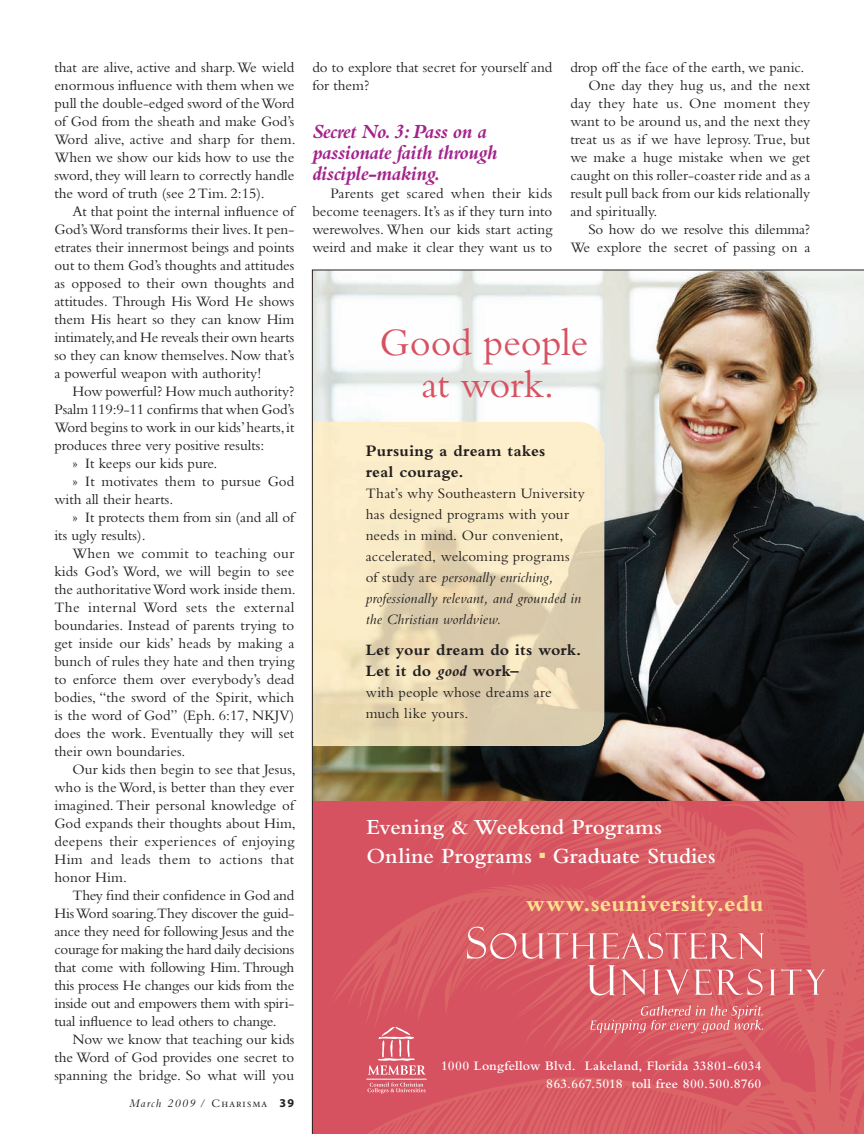
<style>
.page{position:relative;width:864px;height:1134px;background:#fff}
.page>*{position:absolute;margin:0;border:0;box-sizing:border-box;transform-origin:0 0}
.t1{font:40.5px/42px "Bembo";letter-spacing:-.005em;color:#d75261;text-align:center}
.t2{font:700 24.15px "Bembo";letter-spacing:.005em;color:#ffe090}
.t3{font:600 22.5px/28.5px "Bembo";color:#fff}
.t4{font:italic 700 21px/21px "Bembo Std";letter-spacing:-.025em;color:#a3238b}
.t5{font:700 16.5px/21px "Bembo";letter-spacing:.01em;color:#231f20}
.t6{font:15px/18px "Bembo Std";color:#231f20}
.t7{font:15px/21px "Bembo";letter-spacing:.01em;color:#231f20}
.t8{font:15px "Bembo Std";letter-spacing:.025em;color:#231f20}
.t9{font:15px "Bembo Std";letter-spacing:-.02em;color:#231f20}
.t10{font:600 13.5px/18px "Bembo";letter-spacing:.015em;color:#fff;text-align:right}
.t11{font:italic 12px "Bembo Std";letter-spacing:.1em;color:#231f20}
.s1{font-style:italic}
.s2{font-style:normal}
.s3{font-family:"Myriad Pro";font-weight:700;font-style:normal}
</style>
<div class="page">
<svg style="left:312px;top:270px;width:552px;height:864px;background:#bc8982"></svg>
<svg style="left:623px;top:1089px;width:241px;height:45px;background:#d95e64"></svg>
<p class="t6" style="left:54px;top:60px;width:241px">that are alive, active and sharp. We wield</p>
<p class="t6" style="left:54px;top:78px;width:241px">enormous influence with them when we</p>
<p class="t6" style="left:54px;top:96px;width:241px">pull the double-edged sword of the Word</p>
<p class="t6" style="left:54px;top:114px;width:241px">of God from the sheath and make God’s</p>
<p class="t6" style="left:54px;top:132px;width:243px">Word alive, active and sharp for them.</p>
<p class="t6" style="left:54px;top:150px;width:241px">When we show our kids how to use the</p>
<p class="t6" style="left:54px;top:168px;width:241px">sword, they will learn to correctly handle</p>
<p class="t6" style="left:54px;top:186px;width:212px">the word of truth (see 2 Tim. 2:15).</p>
<p class="t6" style="left:72px;top:204px;width:223px">At that point the internal influence of</p>
<p class="t6" style="left:54px;top:222px;width:241px">God’s Word transforms their lives. It pen-</p>
<p class="t6" style="left:54px;top:240px;width:241px">etrates their innermost beings and points</p>
<p class="t6" style="left:54px;top:258px;width:241px">out to them God’s thoughts and attitudes</p>
<p class="t6" style="left:54px;top:276px;width:241px">as opposed to their own thoughts and</p>
<p class="t6" style="left:54px;top:294px;width:241px">attitudes<span class="s1">.</span> Through His Word He shows</p>
<p class="t6" style="left:54px;top:312px;width:240px">them His heart so they can know Him</p>
<p class="t6" style="left:54px;top:330px;width:241px">intimately, and He reveals their own hearts</p>
<p class="t6" style="left:54px;top:348px;width:241px">so they can know themselves. Now that’s</p>
<p class="t6" style="left:54px;top:366px;width:208px">a powerful weapon with authority!</p>
<p class="t6" style="left:72px;top:384px;width:224px">How powerful? How much authority?</p>
<p class="t6" style="left:54px;top:402px;width:241px">Psalm 119:9-11 confirms that when God’s</p>
<p class="t6" style="left:54px;top:420px;width:242px">Word begins to work in our kids’ hearts, it</p>
<p class="t6" style="left:54px;top:438px;width:211px">produces three very positive results:</p>
<p class="t6" style="left:72px;top:456px;width:147px">» It keeps our kids pure.</p>
<p class="t6" style="left:72px;top:474px;width:223px">» It motivates them to pursue God</p>
<p class="t6" style="left:54px;top:492px;width:121px">with all their hearts.</p>
<p class="t6" style="left:72px;top:510px;width:223px">» It protects them from sin (and all of</p>
<p class="t6" style="left:54px;top:528px;width:93px">its ugly results).</p>
<p class="t6" style="left:72px;top:546px;width:224px">When we commit to teaching our</p>
<p class="t6" style="left:54px;top:564px;width:241px">kids God’s Word, we will begin to see</p>
<p class="t6" style="left:54px;top:582px;width:243px">the authoritative Word work inside them.</p>
<p class="t8" style="left:54px;top:602px;width:241px">The internal Word sets the external</p>
<p class="t6" style="left:54px;top:618px;width:241px">boundaries. Instead of parents trying to</p>
<p class="t6" style="left:54px;top:636px;width:241px">get inside our kids’ heads by making a</p>
<p class="t6" style="left:54px;top:654px;width:241px">bunch of rules they hate and then trying</p>
<p class="t6" style="left:54px;top:672px;width:241px">to enforce them over everybody’s dead</p>
<p class="t6" style="left:54px;top:690px;width:241px">bodies, “the sword of the Spirit, which</p>
<p class="t6" style="left:54px;top:708px;width:241px">is the word of God” (Eph. 6:17, NKJV)</p>
<p class="t6" style="left:54px;top:726px;width:241px">does the work. Eventually they will set</p>
<p class="t6" style="left:54px;top:744px;width:133px">their own boundaries.</p>
<p class="t6" style="left:72px;top:762px;width:225px">Our kids then begin to see that Jesus,</p>
<p class="t6" style="left:54px;top:780px;width:242px">who is the Word, is better than they ever</p>
<p class="t6" style="left:54px;top:798px;width:241px">imagined. Their personal knowledge of</p>
<p class="t6" style="left:54px;top:816px;width:243px">God expands their thoughts about Him,</p>
<p class="t6" style="left:54px;top:834px;width:241px">deepens their experiences of enjoying</p>
<p class="t8" style="left:54px;top:854px;width:241px">Him and leads them to actions that</p>
<p class="t6" style="left:54px;top:870px;width:74px">honor Him.</p>
<p class="t6" style="left:72px;top:888px;width:223px">They find their confidence in God and</p>
<p class="t6" style="left:54px;top:906px;width:241px">His Word soaring.They discover the guid-</p>
<p class="t6" style="left:54px;top:924px;width:241px">ance they need for following Jesus and the</p>
<p class="t9" style="left:54px;top:944px;width:241px">courage for making the hard daily decisions</p>
<p class="t6" style="left:54px;top:960px;width:241px">that come with following Him. Through</p>
<p class="t6" style="left:54px;top:978px;width:241px">this process He changes our kids from the</p>
<p class="t6" style="left:54px;top:996px;width:241px">inside out and empowers them with spiri-</p>
<p class="t6" style="left:54px;top:1014px;width:224px">tual influence to lead others to change.</p>
<p class="t6" style="left:72px;top:1032px;width:223px">Now we know that teaching our kids</p>
<p class="t6" style="left:54px;top:1050px;width:241px">the Word of God provides one secret to</p>
<p class="t6" style="left:54px;top:1068px;width:241px">spanning the bridge. So what will you</p>
<p class="t11" style="left:129px;top:1099px;width:166px">March 2009 <span class="s2">/ Charisma</span> <span class="s3">39</span></p>
<p class="t6" style="left:312px;top:60px;width:241px">do to explore that secret for yourself and for them?</p>
<p class="t4" style="left:312px;top:123px;width:187px">Secret No. 3: Pass on a passionate faith through disciple-making.</p>
<p class="t6" style="left:312px;top:186px;width:242px;text-align:justify;text-indent:18px">Parents get scared when their kids become teenagers. It’s as if they turn into werewolves. When our kids start acting weird and make it clear they want us to</p>
<p class="t6" style="left:570px;top:60px;width:236px">drop off the face of the earth, we panic.</p>
<p class="t6" style="left:588px;top:78px;width:223px">One day they hug us, and the next</p>
<p class="t8" style="left:570px;top:98px;width:241px">day they hate us. One moment they</p>
<p class="t6" style="left:570px;top:114px;width:241px">want to be around us, and the next they</p>
<p class="t6" style="left:570px;top:132px;width:241px">treat us as if we have leprosy. True, but</p>
<p class="t6" style="left:570px;top:150px;width:241px">we make a huge mistake when we get</p>
<p class="t6" style="left:570px;top:168px;width:241px">caught on this roller-coaster ride and as a</p>
<p class="t6" style="left:570px;top:186px;width:241px">result pull back from our kids relationally</p>
<p class="t6" style="left:570px;top:204px;width:89px">and spiritually.</p>
<p class="t6" style="left:588px;top:222px;width:223px">So how do we resolve this dilemma?</p>
<p class="t6" style="left:570px;top:240px;width:241px">We explore the secret of passing on a</p>
<p class="t1" style="left:379px;top:325px;width:210px">Good people at work.</p>
<p class="t5" style="left:366px;top:441px;width:181px">Pursuing a dream takes real courage.</p>
<p class="t7" style="left:366px;top:484px;width:221px">That’s why Southeastern University has designed programs with your needs in mind. Our convenient, accelerated, welcoming programs of study are <span class="s1">personally enriching, professionally relevant, and grounded in the Christian worldview.</span></p>
<p class="t5" style="left:366px;top:641px;width:217px">Let your dream do its work.<br>Let it do <span class="s1">good</span> work–</p>
<p class="t7" style="left:366px;top:684px;width:188px">with people whose dreams are much like yours.</p>
<p class="t3" style="left:366px;top:815px;width:351px">Evening &amp; Weekend Programs<br>Online Programs <sup>■</sup> Graduate Studies</p>
<p class="t2" style="left:526px;top:894px;width:239px">www.seuniversity.edu</p>
<p class="t10" style="left:441px;top:1058px;width:322px">1000 Longfellow Blvd. Lakeland, Florida 33801-6034<br>863.667.5018 toll free 800.500.8760</p>
</div>
